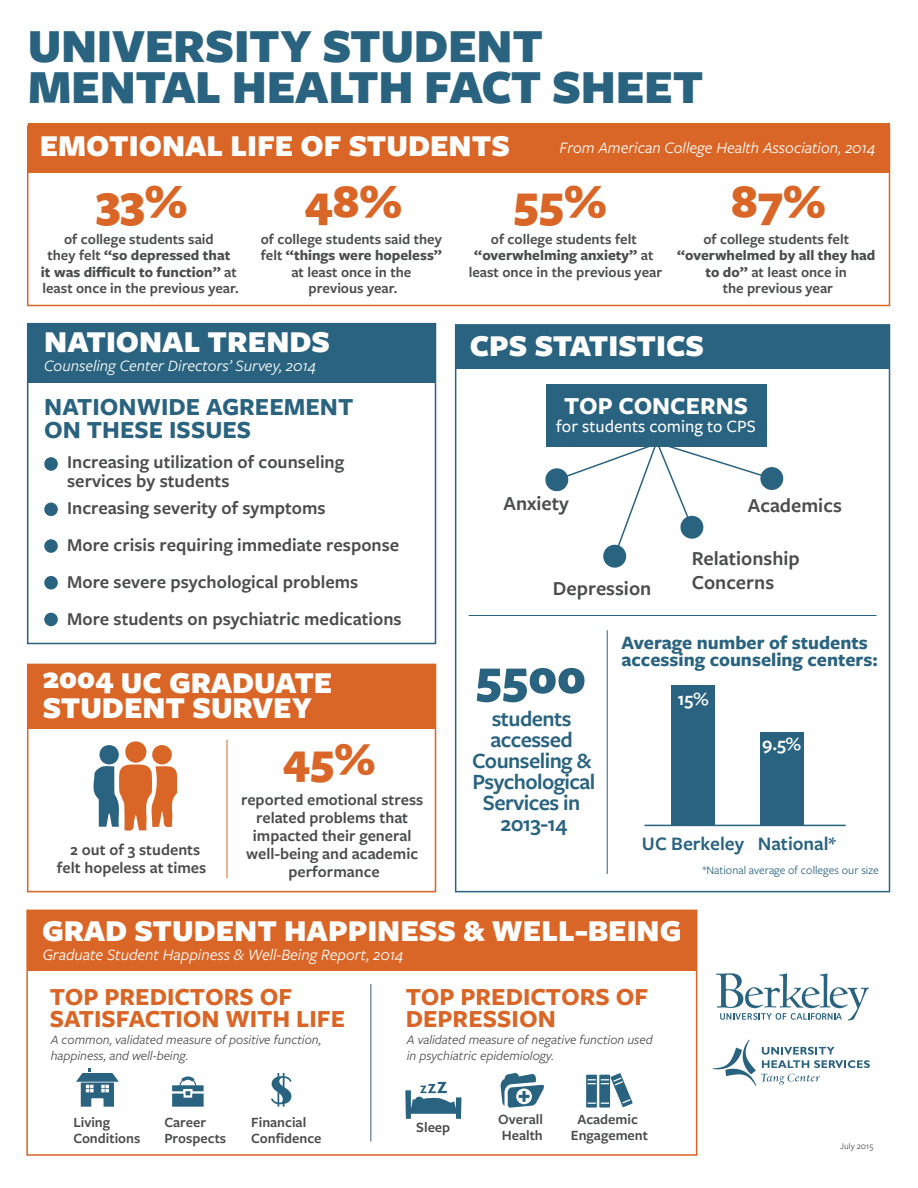
<style>
.page{position:relative;width:918px;height:1188px;background:#fff}
.page>*{position:absolute;margin:0;border:0;box-sizing:border-box;transform-origin:0 0}
.t1{font:900 50.4px "Freight Sans Pro";color:#2a637f}
.t2{font:900 49.35px/40.5px "Freight Sans Pro";letter-spacing:-.01em;color:#2a637f}
.t3{font:900 48.45px "Freight Sans Pro";color:#d96626}
.t4{font:900 46.5px "Freight Sans Pro";color:#d96626}
.t5{font:900 31.5px/25.5px "Freight Sans Pro";color:#fff}
.t6{font:700 25.5px/22.5px "Freight Sans Pro";color:#d96626}
.t7{font:700 25.5px/22.5px "Freight Sans Pro";color:#2a637f}
.t8{font:700 25.35px "Freight Sans Pro";color:#fff}
.t9{font:600 22.65px/21px "Freight Sans Pro";letter-spacing:-.025em;color:#2a637f;text-align:center}
.t10{font:600 20.55px/24.8px "Freight Sans Pro";color:#4b4c4d}
.t11{font:600 19.8px "Freight Sans Pro";color:#2a637f}
.t12{font:700 19.65px/17.2px "Freight Sans Pro";color:#2a637f}
.t13{font:600 19.2px "Freight Sans Pro";color:#fff}
.t14{font:600 18.9px/36.8px "Freight Sans Pro";color:#4b4c4d}
.t15{font:500 17.85px "Freight Sans Pro";color:#fff}
.t16{font:600 16.5px/18px "Freight Sans Pro";color:#4b4c4d;text-align:center}
.t17{font:italic 16.5px "Freight Sans Pro";color:#fff}
.t18{font:600 15px/16.5px "Freight Sans Pro";color:#4b4c4d;text-align:center}
.t19{font:700 15px/16.5px "Freight Sans Pro";color:#4b4c4d;text-align:center}
.t20{font:600 14.7px/15.9px "Freight Sans Pro";color:#4b4c4d}
.t21{font:italic 13.5px/16.2px "Freight Sans Pro";color:#4b4c4d}
.t22{font:12px "Freight Sans Pro";color:#2a637f}
.t23{font:9.3px "Freight Sans Pro";color:#4b4c4d}
.s1{font-weight:700}
.s2{font-weight:600}
</style>
<div class="page">
<div style="left:28px;top:123px;width:862px;height:49px;background:#d96626"></div>
<div style="left:27px;top:125px;width:863px;height:181px;border:2px solid #d96626"></div>
<div style="left:28px;top:664px;width:407px;height:65px;background:#d96626"></div>
<div style="left:27px;top:664px;width:409px;height:228px;border:2px solid #d96626"></div>
<div style="left:456px;top:325px;width:434px;height:44px;background:#2a637f"></div>
<div style="left:455px;top:324px;width:435px;height:568px;border:2px solid #2a637f"></div>
<svg style="left:716px;top:973px;width:153px;height:47px"></svg>
<div style="left:27px;top:911px;width:670px;height:60px;background:#d96626"></div>
<div style="left:26px;top:910px;width:671px;height:246px;border:2px solid #d96626"></div>
<div style="left:28px;top:324px;width:407px;height:58px;background:#2a637f"></div>
<div style="left:27px;top:323px;width:409px;height:321px;border:2px solid #2a637f"></div>
<div style="left:44px;top:457px;width:14px;height:14px;background:#2a637f;border-radius:50%"></div>
<div style="left:44px;top:503px;width:14px;height:13px;background:#2a637f;border-radius:50%"></div>
<div style="left:44px;top:539px;width:14px;height:14px;background:#2a637f;border-radius:50%"></div>
<div style="left:44px;top:576px;width:14px;height:14px;background:#2a637f;border-radius:50%"></div>
<div style="left:44px;top:613px;width:14px;height:13px;background:#2a637f;border-radius:50%"></div>
<svg style="left:545px;top:440px;width:239px;height:128px"></svg>
<hr style="left:469px;top:615px;width:408px;height:1px;background:#2a637f">
<svg style="left:713px;top:1040px;width:157px;height:46px"></svg>
<svg style="left:93px;top:764px;width:84px;height:67px"></svg>
<div style="left:125px;top:741px;width:21px;height:22px;background:#d96626;border-radius:50%"></div>
<div style="left:152px;top:745px;width:20px;height:20px;background:#d96626;border-radius:50%"></div>
<div style="left:99px;top:745px;width:20px;height:20px;background:#2a637f;border-radius:50%"></div>
<hr style="left:227px;top:740px;width:1px;height:138px;background:#d96626">
<hr style="left:371px;top:984px;width:1px;height:157px;background:#2a637f">
<hr style="left:607px;top:630px;width:1px;height:244px;background:#2a637f">
<svg style="left:76px;top:1068px;width:43px;height:39px"></svg>
<svg style="left:271px;top:1073px;width:21px;height:34px"></svg>
<svg style="left:172px;top:1076px;width:32px;height:31px"></svg>
<svg style="left:405px;top:1082px;width:56px;height:37px"></svg>
<svg style="left:500px;top:1073px;width:44px;height:35px"></svg>
<svg style="left:586px;top:1073px;width:47px;height:35px"></svg>
<div style="left:546px;top:384px;width:220px;height:63px;background:#2a637f"></div>
<div style="left:672px;top:686px;width:43px;height:139px;background:#2a637f"></div>
<div style="left:760px;top:732px;width:43px;height:93px;background:#2a637f"></div>
<hr style="left:644px;top:825px;width:202px;height:1px;background:#2a637f">
<h2 class="t2" style="left:28px;top:24px;width:677px">UNIVERSITY STUDENT<br>MENTAL HEALTH FACT SHEET</h2>
<h3 class="t5" style="left:40px;top:132px;width:472px">EMOTIONAL LIFE OF STUDENTS</h3>
<p class="t17" style="left:559px;top:137px;width:317px">From American College Health Association, 2014</p>
<h3 class="t3" style="left:96px;top:167px;width:93px">33%</h3>
<p class="t18" style="left:41px;top:230px;width:199px">of college students said<br>they felt <span class="s1">“so depressed that<br>it was difficult to function”</span> at least once in the previous year.</p>
<h3 class="t3" style="left:304px;top:167px;width:100px">48%</h3>
<p class="t18" style="left:261px;top:230px;width:183px">of college students said they felt <span class="s1">“things were hopeless” </span>at least once in the<br>previous year.</p>
<h3 class="t5" style="left:44px;top:328px;width:287px">NATIONAL TRENDS</h3>
<p class="t17" style="left:44px;top:355px;width:273px">Counseling Center Directors’ Survey, 2014</p>
<h3 class="t7" style="left:44px;top:395px;width:311px">NATIONWIDE AGREEMENT<br>ON THESE ISSUES</h3>
<p class="t14" style="left:67px;top:452px;width:279px;line-height:18.9px">Increasing utilization of counseling services by students</p>
<p class="t14" style="left:67px;top:489px;width:336px">Increasing severity of symptoms<br>More crisis requiring immediate response More severe psychological problems More students on psychiatric medications</p>
<h3 class="t5" style="left:43px;top:669px;width:291px">2004 UC GRADUATE<br>STUDENT SURVEY</h3>
<p class="t16" style="left:57px;top:840px;width:151px">2 out of 3 students felt hopeless at times</p>
<h3 class="t4" style="left:282px;top:726px;width:95px">45%</h3>
<p class="t16" style="left:241px;top:790px;width:184px">reported emotional stress related problems that impacted their general well-being and academic performance</p>
<h3 class="t3" style="left:513px;top:167px;width:95px">55%</h3>
<p class="t18" style="left:469px;top:230px;width:195px">of college students felt <span class="s1">“overwhelming anxiety”</span> at least once in the previous year</p>
<h3 class="t3" style="left:731px;top:167px;width:96px">87%</h3>
<p class="t18" style="left:703px;top:230px;width:147px">of college students felt</p>
<p class="t19" style="left:677px;top:246px;width:200px">“overwhelmed by all they had to do” <span class="s2">at least once in<br>the previous year</span></p>
<h3 class="t5" style="left:470px;top:331px;width:236px">CPS STATISTICS</h3>
<h3 class="t8" style="left:564px;top:388px;width:186px">TOP CONCERNS</h3>
<p class="t15" style="left:556px;top:414px;width:201px">for students coming to CPS</p>
<h3 class="t10" style="left:503px;top:490px;width:67px">Anxiety</h3>
<h3 class="t10" style="left:553px;top:575px;width:100px">Depression</h3>
<h3 class="t10" style="left:748px;top:492px;width:95px">Academics</h3>
<h3 class="t10" style="left:692px;top:545px;width:109px">Relationship<br>Concerns</h3>
<h1 class="t1" style="left:476px;top:641px;width:112px">5500</h1>
<h3 class="t9" style="left:472px;top:707px;width:125px">students accessed<br>Counseling &amp;<br>Psychological<br>Services in<br>2013-14</h3>
<h3 class="t12" style="left:622px;top:633px;width:258px">Average number of students accessing counseling centers:</h3>
<p class="t13" style="left:678px;top:685px;width:33px">15%</p>
<p class="t13" style="left:762px;top:731px;width:40px">9.5%</p>
<h3 class="t11" style="left:642px;top:830px;width:104px">UC Berkeley</h3>
<h3 class="t11" style="left:758px;top:830px;width:80px">National*</h3>
<p class="t22" style="left:702px;top:862px;width:178px">*National average of colleges our size</p>
<h3 class="t5" style="left:42px;top:917px;width:641px">GRAD STUDENT HAPPINESS &amp; WELL-BEING</h3>
<p class="t17" style="left:43px;top:944px;width:362px">Graduate Student Happiness &amp; Well-Being Report, 2014</p>
<h3 class="t6" style="left:50px;top:984px;width:297px">TOP PREDICTORS OF<br>SATISFACTION WITH LIFE</h3>
<p class="t21" style="left:51px;top:1031px;width:272px">A common, validated measure of positive function, happiness, and well-being.</p>
<h3 class="t6" style="left:406px;top:984px;width:244px">TOP PREDICTORS OF<br>DEPRESSION</h3>
<p class="t21" style="left:407px;top:1031px;width:247px">A validated measure of negative function used in psychiatric epidemiology.</p>
<p class="t20" style="left:73px;top:1114px;width:69px">Living<br>Conditions</p>
<p class="t20" style="left:164px;top:1114px;width:63px">Career<br>Prospects</p>
<p class="t20" style="left:251px;top:1114px;width:72px">Financial<br>Confidence</p>
<p class="t20" style="left:416px;top:1118px;width:36px">Sleep</p>
<p class="t20" style="left:498px;top:1110px;width:46px">Overall<br>Health</p>
<p class="t20" style="left:571px;top:1110px;width:79px;text-align:center">Academic<br>Engagement</p>
<p class="t23" style="left:840px;top:1140px;width:35px">July 2015</p>
</div>
